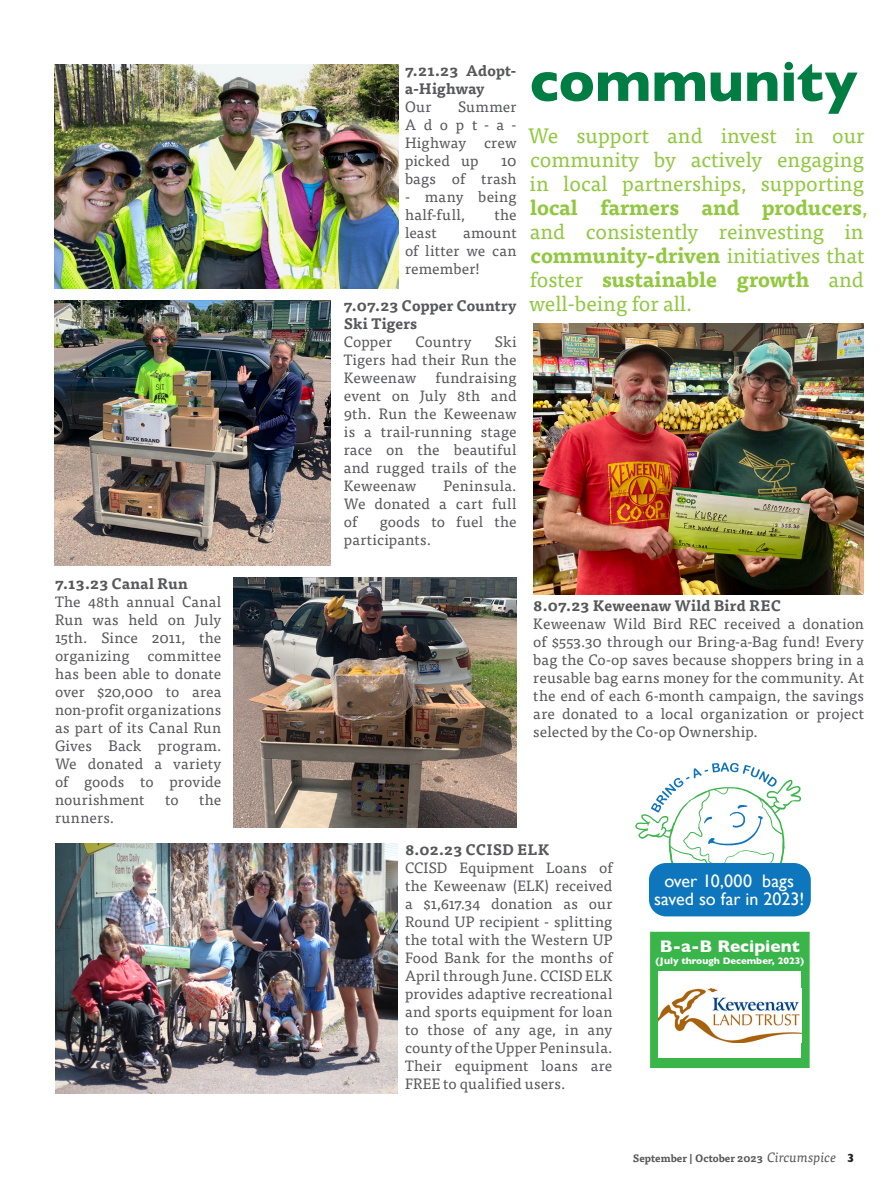
<style>
.page{position:relative;width:891px;height:1188px;background:#fff}
.page>*{position:absolute;margin:0;border:0;box-sizing:border-box;transform-origin:0 0}
.Large_Headline_Style{font:700 57px "Gill Sans";color:#007d43}
.t1{font:21px/24px "Tisa Pro";color:#91c83f}
.Body_Copy_Style{font:18px/18px "Gill Sans";color:#fff;text-align:center}
.t2{font:700 17.25px "Gill Sans";color:#fff}
.Copy_Subhead_Style{font:15px/18px "Tisa Pro";letter-spacing:.01em;color:#57585a;text-align:justify}
.Copy_Subhead_Style-2{font:700 15px/18px "Tisa Pro";letter-spacing:.01em;color:#57585a}
.Copy_Subhead_Style-3{font:15px/18px "Tisa Pro";letter-spacing:.03em;color:#57585a}
.t3{font:700 10.5px "Tisa Pro";color:#57585a}
.t4{font:700 9.6px "Gill Sans";color:#fff}
.s1{font-weight:700}
.s2{font-weight:400;font-style:italic;font-size:13.5px}
.s3{font-family:"Gill Sans";font-weight:800;font-size:12px;color:#231f20}
</style>
<div class="page">
<svg style="left:635px;top:762px;width:166px;height:137px"></svg>
<div style="left:650px;top:932px;width:160px;height:136px;background:#39b54a;border:1px solid #3ab54a"></div>
<div style="left:659px;top:971px;width:142px;height:87px;background:#fff"></div>
<img style="left:659px;top:988px;width:142px;height:54px">
<img style="left:233px;top:577px;width:284px;height:251px">
<img style="left:54px;top:65px;width:345px;height:224px">
<img style="left:54px;top:300px;width:277px;height:265px">
<img style="left:55px;top:844px;width:342px;height:250px">
<img style="left:533px;top:323px;width:331px;height:272px">
<div style="left:649px;top:863px;width:162px;height:53px;background:#0e76bc;border-radius:17px"></div>
<p class="Copy_Subhead_Style-2" style="left:55px;top:574px;width:134px">7.13.23 Canal Run</p>
<p class="Copy_Subhead_Style" style="left:55px;top:592px;width:168px">The 48th annual Canal Run was held on July 15th. Since 2011, the organizing committee has been able to donate over $20,000 to area non-profit organizations as part of its Canal Run Gives Back program.<br>We donated a variety of goods to provide nourishment</p>
<p class="Copy_Subhead_Style" style="left:165px;top:790px;width:15px">to</p>
<p class="Copy_Subhead_Style" style="left:199px;top:790px;width:24px">the</p>
<p class="Copy_Subhead_Style" style="left:55px;top:808px;width:61px">runners.</p>
<p class="Copy_Subhead_Style-2" style="left:405px;top:61px;width:113px">7.21.23 Adopt&shy;a-Highway</p>
<p class="Copy_Subhead_Style" style="left:405px;top:97px;width:28px">Our</p>
<p class="Copy_Subhead_Style" style="left:405px;top:97px;width:113px;text-indent:53px">Summer Adopt-a-Highway crew picked up</p>
<p class="Copy_Subhead_Style" style="left:405px;top:151px;width:113px;text-align:right">10<br>bags of trash</p>
<p class="Copy_Subhead_Style-3" style="left:405px;top:187px;width:113px">- many being half-full,</p>
<p class="Copy_Subhead_Style" style="left:494px;top:205px;width:24px">the</p>
<p class="Copy_Subhead_Style" style="left:405px;top:223px;width:33px">least</p>
<p class="Copy_Subhead_Style" style="left:405px;top:223px;width:113px;text-indent:58px">amount of litter we can remember!</p>
<p class="Copy_Subhead_Style-2" style="left:344px;top:296px;width:174px">7.07.23 Copper Country<br>Ski Tigers</p>
<p class="Copy_Subhead_Style" style="left:344px;top:332px;width:50px">Copper</p>
<p class="Copy_Subhead_Style" style="left:415px;top:332px;width:58px">Country</p>
<p class="Copy_Subhead_Style" style="left:344px;top:332px;width:174px;text-indent:151px">Ski Tigers had their Run the Keweenaw</p>
<p class="Copy_Subhead_Style" style="left:344px;top:368px;width:174px;text-indent:92px">fundraising event on July 8th and 9th. Run the Keweenaw is a trail-running stage race on the beautiful and rugged trails of the Keweenaw</p>
<p class="Copy_Subhead_Style" style="left:344px;top:476px;width:174px;text-indent:100px">Peninsula.<br>We donated a cart full of</p>
<p class="Copy_Subhead_Style" style="left:344px;top:512px;width:174px;text-indent:36px">goods to fuel the participants.</p>
<p class="Large_Headline_Style" style="left:530px;top:36px;width:329px">community</p>
<p class="t1" style="left:528px;top:123px;width:341px">We support and invest in our community by actively engaging in local partnerships, supporting <span class="s1">local farmers and producers</span>, and consistently reinvesting in <span class="s1">community-driven</span> initiatives that foster <span class="s1">sustainable growth</span> and well-being for all.</p>
<p class="Copy_Subhead_Style-2" style="left:533px;top:596px;width:250px">8.07.23 Keweenaw Wild Bird REC</p>
<p class="Copy_Subhead_Style" style="left:533px;top:614px;width:332px">Keweenaw Wild Bird REC received a donation of $553.30 through our Bring-a-Bag fund! Every bag the Co-op saves because shoppers bring in a reusable bag earns money for the community. At the end of each 6-month campaign, the savings are donated to a local organization or project selected by the Co-op Ownership.</p>
<p class="Copy_Subhead_Style-2" style="left:405px;top:839px;width:146px">8.02.23 CCISD ELK</p>
<p class="Copy_Subhead_Style" style="left:405px;top:857px;width:209px">CCISD Equipment Loans of the Keweenaw (ELK) received a $1,617.34 donation as our Round UP recipient - splitting the total with the Western UP Food Bank for the months of April through June. CCISD ELK provides adaptive recreational and sports equipment for loan to those of any age, in any county of the Upper Peninsula.<br>Their equipment loans are FREE to qualified users.</p>
<p class="Body_Copy_Style" style="left:654px;top:872px;width:152px">over 10,000 bags saved so far in 2023!</p>
<p class="t2" style="left:660px;top:933px;width:141px">B-a-B Recipient</p>
<p class="t4" style="left:656px;top:953px;width:150px">(July through December, 2023)</p>
<p class="t3" style="left:633px;top:1150px;width:223px">September | October 2023 <span class="s2">Circumspice</span> <span class="s3">3</span></p>
</div>
